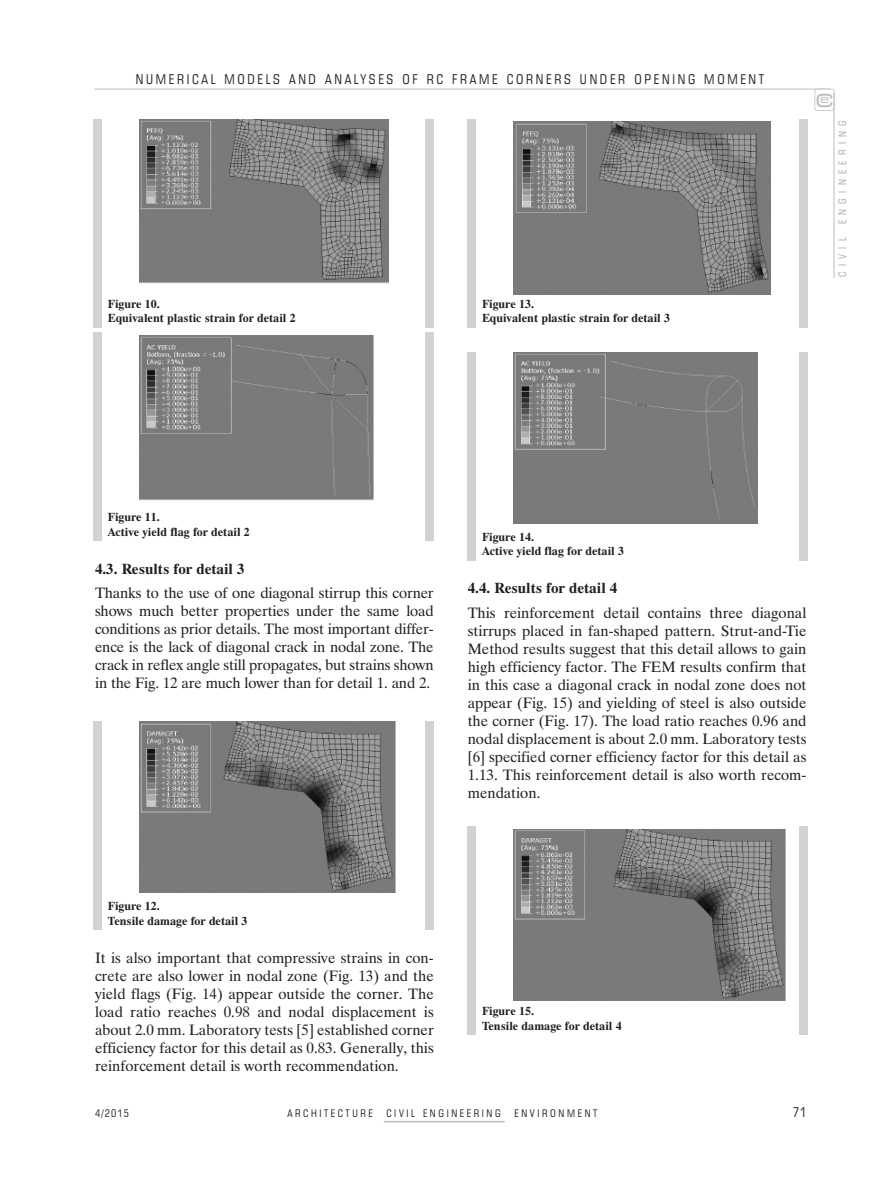
<style>
.page{position:relative;width:893px;height:1191px;background:#fff}
.page>*{position:absolute;margin:0;border:0;box-sizing:border-box;transform-origin:0 0}
.t1{font:25.5px "Square 721 Ex EU";color:#bcbdc0}
.t2{font:15px/18px "Dutch 801 EU";color:#231f20;text-align:justify}
.t3{font:700 15px "Dutch 801 EU";color:#231f20}
.t4{font:13.5px "Square 721 Cn EU";letter-spacing:.2em;color:#231f20}
.t5{font:700 12px/14.4px "Dutch 801 EU";color:#231f20}
.t6{font:11.85px "Square 721 Ex EU";color:#bcbdc0}
.t7{font:10.5px "Square 721 Cn EU";letter-spacing:.25em;color:#231f20}
.t8{font:10.5px "Square 721 Cn EU";letter-spacing:.5em;color:#a8a9ad}
</style>
<div class="page">
<hr style="left:94px;top:89px;width:737px;height:1px;background:#bcbdc0">
<div style="left:814px;top:89px;width:20px;height:22px;border:2px solid #bcbdc0;border-radius:3px"></div>
<hr style="left:834px;top:93px;width:1px;height:185px;background:#bcbdc0">
<hr style="left:384px;top:1121px;width:121px;height:1px;background:#bcbdc0">
<div style="left:94px;top:333px;width:8px;height:208px;background:#d1d2d4"></div>
<div style="left:425px;top:333px;width:9px;height:208px;background:#d1d2d4"></div>
<img style="left:139px;top:335px;width:235px;height:166px">
<div style="left:94px;top:721px;width:8px;height:208px;background:#d1d2d4"></div>
<div style="left:425px;top:721px;width:9px;height:208px;background:#d1d2d4"></div>
<img style="left:139px;top:721px;width:256px;height:172px">
<div style="left:468px;top:119px;width:8px;height:208px;background:#d1d2d4"></div>
<div style="left:799px;top:119px;width:9px;height:208px;background:#d1d2d4"></div>
<img style="left:513px;top:122px;width:257px;height:172px">
<div style="left:468px;top:352px;width:8px;height:208px;background:#d1d2d4"></div>
<div style="left:799px;top:352px;width:9px;height:208px;background:#d1d2d4"></div>
<img style="left:513px;top:352px;width:245px;height:171px">
<div style="left:468px;top:826px;width:8px;height:208px;background:#d1d2d4"></div>
<div style="left:799px;top:826px;width:9px;height:208px;background:#d1d2d4"></div>
<img style="left:513px;top:829px;width:273px;height:171px">
<div style="left:94px;top:119px;width:8px;height:208px;background:#d1d2d4"></div>
<div style="left:425px;top:119px;width:9px;height:208px;background:#d1d2d4"></div>
<img style="left:139px;top:119px;width:250px;height:165px">
<p class="t4" style="left:136px;top:71px;width:630px">NUMERICAL MODELS AND ANALYSES OF RC FRAME CORNERS UNDER OPENING MOMENT</p>
<p class="t5" style="left:108px;top:297px;width:190px">Figure 10.<br>Equivalent plastic strain for detail 2</p>
<p class="t5" style="left:482px;top:297px;width:190px">Figure 13.<br>Equivalent plastic strain for detail 3</p>
<h1 class="t1" style="left:815px;top:82px;width:20px">c</h1>
<p class="t6" style="left:820px;top:92px;width:11px">e</p>
<p class="t8" style="left:836px;top:224px;width:105px;rotate:-90deg">ENGINEERING</p>
<p class="t8" style="left:836px;top:276px;width:40px;rotate:-90deg">CIVIL</p>
<p class="t5" style="left:108px;top:511px;width:144px">Figure 11.<br>Active yield flag for detail 2</p>
<p class="t3" style="left:95px;top:559px;width:151px">4.3. Results for detail 3</p>
<p class="t2" style="left:95px;top:584px;width:340px">Thanks to the use of one diagonal stirrup this corner shows much better properties under the same load conditions as prior details. The most important differ&shy;ence is the lack of diagonal crack in nodal zone. The crack in reflex angle still propagates, but strains shown in the Fig. 12 are much lower than for detail 1. and 2.</p>
<p class="t5" style="left:482px;top:530px;width:144px">Figure 14.<br>Active yield flag for detail 3</p>
<p class="t3" style="left:468px;top:579px;width:151px">4.4. Results for detail 4</p>
<p class="t2" style="left:468px;top:604px;width:340px">This reinforcement detail contains three diagonal stirrups placed in fan-shaped pattern. Strut-and-Tie Method results suggest that this detail allows to gain high efficiency factor. The FEM results confirm that in this case a diagonal crack in nodal zone does not appear (Fig. 15) and yielding of steel is also outside the corner (Fig. 17). The load ratio reaches 0.96 and nodal displacement is about 2.0 mm. Laboratory tests [6] specified corner efficiency factor for this detail as 1.13. This reinforcement detail is also worth recom&shy;mendation.</p>
<p class="t5" style="left:108px;top:899px;width:141px">Figure 12.<br>Tensile damage for detail 3</p>
<p class="t2" style="left:95px;top:948px;width:340px">It is also important that compressive strains in con&shy;crete are also lower in nodal zone (Fig. 13) and the yield flags (Fig. 14) appear outside the corner. The load ratio reaches 0.98 and nodal displacement is about 2.0 mm. Laboratory tests [5] established corner efficiency factor for this detail as 0.83. Generally, this reinforcement detail is worth recommendation.</p>
<p class="t5" style="left:482px;top:1004px;width:141px">Figure 15.<br>Tensile damage for detail 4</p>
<p class="t7" style="left:95px;top:1107px;width:36px">4/2015</p>
<p class="t7" style="left:287px;top:1107px;width:87px">ARCHITECTURE</p>
<p class="t7" style="left:386px;top:1107px;width:116px">CIVIL ENGINEERING</p>
<p class="t7" style="left:514px;top:1107px;width:85px">ENVIRONMENT</p>
<p class="t4" style="left:793px;top:1104px;width:15px">71</p>
</div>
